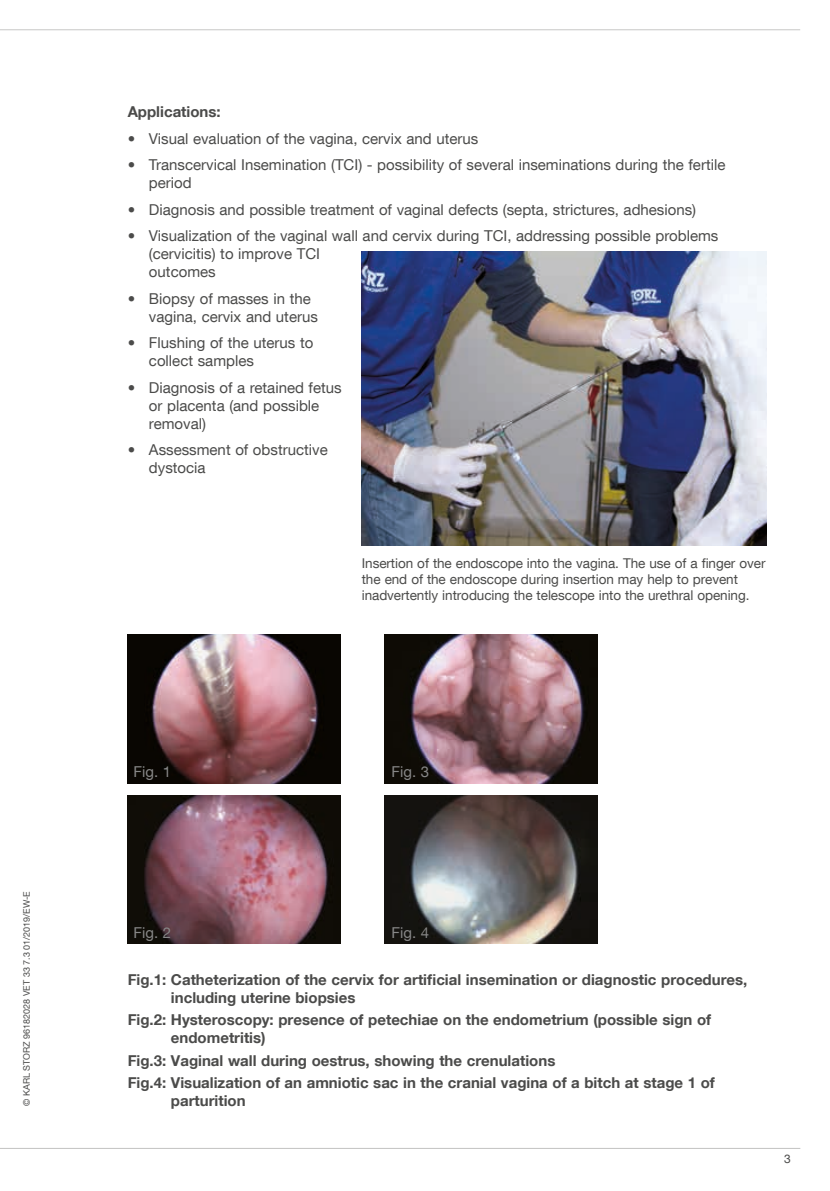
<style>
.page{position:relative;width:830px;height:1191px;background:#fff}
.page>*{position:absolute;margin:0;border:0;box-sizing:border-box;transform-origin:0 0}
.t1{font:15px/18px "KS Helvetica Neue";color:#4b4b4a}
.t2{font:700 15px/18px "KS Helvetica Neue";color:#4b4b4a}
.t3{font:15px "KS Helvetica Neue";color:#878787}
.t4{font:13.5px/16.2px "KS Helvetica Neue";letter-spacing:-.005em;color:#4b4b4a}
.t5{font:12px "KS Helvetica Neue";color:#4b4b4a}
.t6{font:9px "KS Helvetica Neue";color:#4b4b4a}
</style>
<div class="page">
<hr style="left:0;top:29px;width:799px;height:1px;background:#c7c7c6">
<hr style="left:0;top:1148px;width:799px;height:1px;background:#c7c7c6">
<img style="left:128px;top:634px;width:212px;height:149px">
<img style="left:128px;top:795px;width:212px;height:149px">
<img style="left:384px;top:634px;width:213px;height:149px">
<img style="left:384px;top:795px;width:213px;height:149px">
<img style="left:361px;top:251px;width:404px;height:294px">
<p class="t6" style="left:21px;top:1106px;width:216px;rotate:-90deg">© KARL STORZ 96182028 VET 33 7.3 01/2019/EW-E</p>
<p class="t2" style="left:128px;top:102px;width:94px">Applications:</p>
<p class="t1" style="left:128px;top:129px;width:352px">• Visual evaluation of the vagina, cervix and uterus</p>
<p class="t1" style="left:149px;top:155px;width:577px;text-indent:-21px">• Transcervical Insemination (TCI) - possibility of several inseminations during the fertile period</p>
<p class="t1" style="left:128px;top:200px;width:569px">• Diagnosis and possible treatment of vaginal defects (septa, strictures, adhesions)</p>
<p class="t1" style="left:149px;top:226px;width:570px;text-indent:-21px">• Visualization of the vaginal wall and cervix during TCI, addressing possible problems (cervicitis) to improve TCI<br>outcomes</p>
<p class="t1" style="left:149px;top:289px;width:170px;text-indent:-21px">• Biopsy of masses in the vagina, cervix and uterus</p>
<p class="t1" style="left:149px;top:333px;width:166px;text-indent:-21px">• Flushing of the uterus to collect samples</p>
<p class="t1" style="left:149px;top:378px;width:194px;text-indent:-21px">• Diagnosis of a retained fetus or placenta (and possible removal)</p>
<p class="t1" style="left:149px;top:440px;width:180px;text-indent:-21px">• Assessment of obstructive dystocia</p>
<p class="t4" style="left:361px;top:554px;width:405px">Insertion of the endoscope into the vagina. The use of a finger over the end of the endoscope during insertion may help to prevent inadvertently introducing the telescope into the urethral opening.</p>
<p class="t3" style="left:134px;top:762px;width:39px">Fig. 1</p>
<p class="t3" style="left:391px;top:762px;width:39px">Fig. 3</p>
<p class="t3" style="left:134px;top:923px;width:39px">Fig. 2</p>
<p class="t3" style="left:391px;top:923px;width:39px">Fig. 4</p>
<p class="t2" style="left:171px;top:970px;width:577px;text-indent:-43px">Fig.1: Catheterization of the cervix for artificial insemination or diagnostic procedures, including uterine biopsies</p>
<p class="t2" style="left:171px;top:1010px;width:541px;text-indent:-43px">Fig.2: Hysteroscopy: presence of petechiae on the endometrium (possible sign of endometritis)</p>
<p class="t2" style="left:128px;top:1048px;width:588px;line-height:22.2px">Fig.3: Vaginal wall during oestrus, showing the crenulations<br>Fig.4: Visualization of an amniotic sac in the cranial vagina of a bitch at stage 1 of</p>
<p class="t2" style="left:171px;top:1091px;width:76px">parturition</p>
<p class="t5" style="left:783px;top:1151px;width:8px">3</p>
</div>
